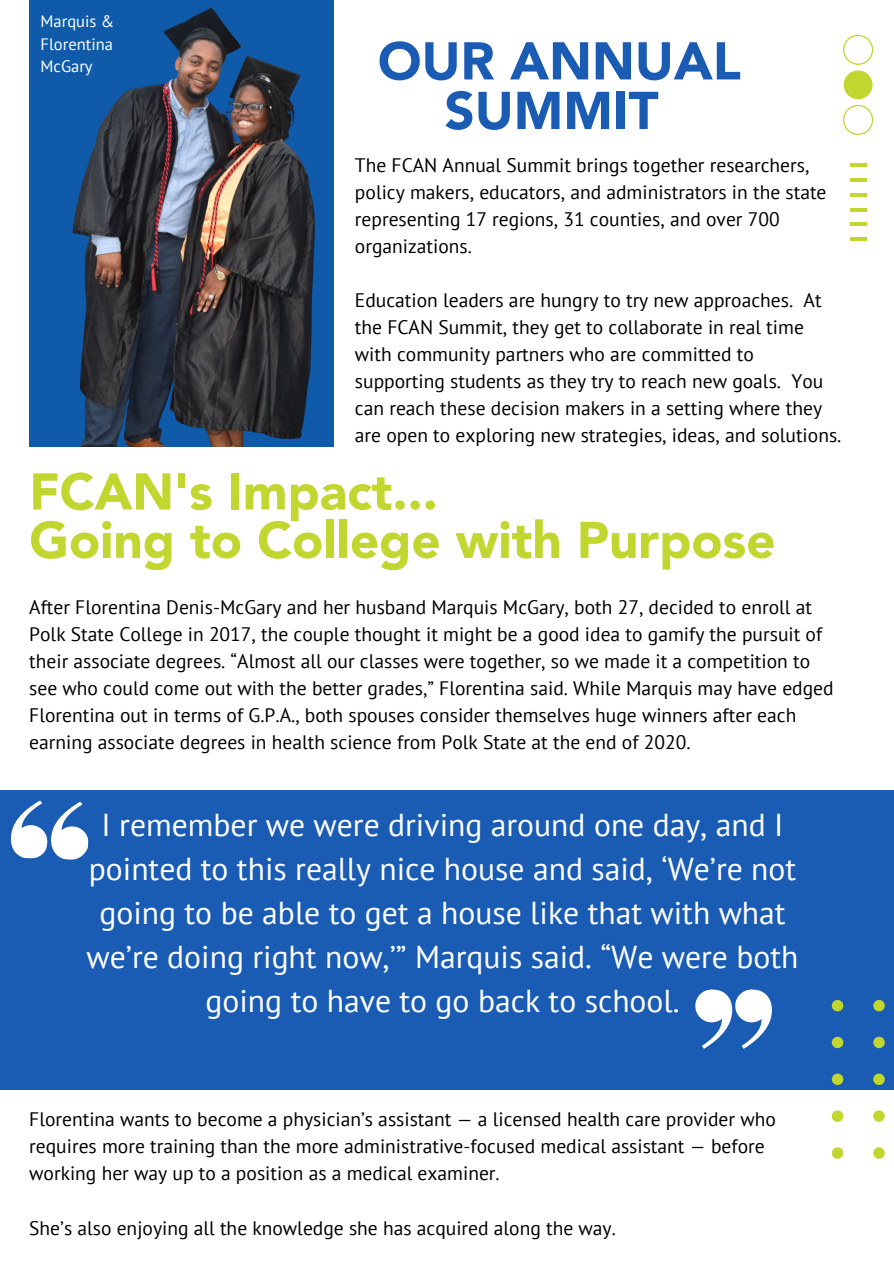
<style>
.page{position:relative;width:894px;height:1264px;background:#fff}
.page>*{position:absolute;margin:0;border:0;box-sizing:border-box;transform-origin:0 0}
.t1{font:900 52.5px/49.5px "Avenir LT Std";color:#1a5cb4;text-align:center}
.t2{font:900 51px "Avenir LT Std";color:#c1d62e}
.t3{font:31.65px/44px "PT Sans";color:#fff;text-align:center}
.t4{font:19.5px/27px "PT Sans";color:#000}
.t5{font:16.5px "PT Sans";color:#fff}
</style>
<div class="page">
<div style="left:0;top:790px;width:893px;height:300px;background:#1a5cb4"></div>
<svg style="left:843px;top:35px;width:29px;height:64px"></svg>
<svg style="left:843px;top:105px;width:29px;height:30px"></svg>
<hr style="left:849px;top:163px;width:17px;height:4px;background:#c1d62e">
<hr style="left:849px;top:178px;width:17px;height:4px;background:#c1d62e">
<hr style="left:849px;top:193px;width:17px;height:3px;background:#c1d62e">
<hr style="left:849px;top:208px;width:17px;height:3px;background:#c1d62e">
<hr style="left:849px;top:223px;width:17px;height:3px;background:#c1d62e">
<hr style="left:849px;top:238px;width:17px;height:3px;background:#c1d62e">
<svg style="left:831px;top:1147px;width:12px;height:11px"></svg>
<svg style="left:873px;top:1147px;width:11px;height:11px"></svg>
<svg style="left:831px;top:1110px;width:12px;height:11px"></svg>
<svg style="left:873px;top:1110px;width:11px;height:11px"></svg>
<svg style="left:831px;top:1073px;width:12px;height:11px"></svg>
<svg style="left:873px;top:1073px;width:11px;height:11px"></svg>
<svg style="left:831px;top:1036px;width:12px;height:12px"></svg>
<svg style="left:873px;top:1036px;width:11px;height:12px"></svg>
<svg style="left:831px;top:1000px;width:12px;height:11px"></svg>
<svg style="left:873px;top:1000px;width:11px;height:11px"></svg>
<svg style="left:11px;top:800px;width:78px;height:60px"></svg>
<svg style="left:695px;top:989px;width:76px;height:59px"></svg>
<div style="left:29px;top:0;width:304px;height:447px;background:#0f5baa"></div>
<img style="left:72px;top:0;width:262px;height:446px">
<p class="t5" style="left:41px;top:10px;width:75px">Marquis &amp;</p>
<p class="t5" style="left:41px;top:33px;width:74px">Florentina</p>
<p class="t5" style="left:41px;top:55px;width:54px">McGary</p>
<p class="t1" style="left:377px;top:41px;width:364px">OUR ANNUAL<br>SUMMIT</p>
<p class="t4" style="left:355px;top:151px;width:473px">The FCAN Annual Summit brings together researchers, policy makers, educators, and administrators in the state representing 17 regions, 31 counties, and over 700 organizations.</p>
<p class="t4" style="left:355px;top:286px;width:488px">Education leaders are hungry to try new approaches. At the FCAN Summit, they get to collaborate in real time with community partners who are committed to supporting students as they try to reach new goals. You can reach these decision makers in a setting where they are open to exploring new strategies, ideas, and solutions.</p>
<p class="t2" style="left:29px;top:471px;width:410px">FCAN's Impact...</p>
<p class="t2" style="left:29px;top:519px;width:747px">Going to College with Purpose</p>
<p class="t4" style="left:29px;top:593px;width:805px">After Florentina Denis-McGary and her husband Marquis McGary, both 27, decided to enroll at Polk State College in 2017, the couple thought it might be a good idea to gamify the pursuit of their associate degrees. “Almost all our classes were together, so we made it a competition to see who could come out with the better grades,” Florentina said. While Marquis may have edged Florentina out in terms of G.P.A., both spouses consider themselves huge winners after each earning associate degrees in health science from Polk State at the end of 2020.</p>
<p class="t3" style="left:87px;top:802px;width:713px">I remember we were driving around one day, and I pointed to this really nice house and said, ‘We’re not going to be able to get a house like that with what we’re doing right now,’” Marquis said. “We were both going to have to go back to school.</p>
<p class="t4" style="left:29px;top:1105px;width:748px">Florentina wants to become a physician’s assistant — a licensed health care provider who requires more training than the more administrative-focused medical assistant — before working her way up to a position as a medical examiner.</p>
<p class="t4" style="left:29px;top:1213px;width:588px">She’s also enjoying all the knowledge she has acquired along the way.</p>
</div>
